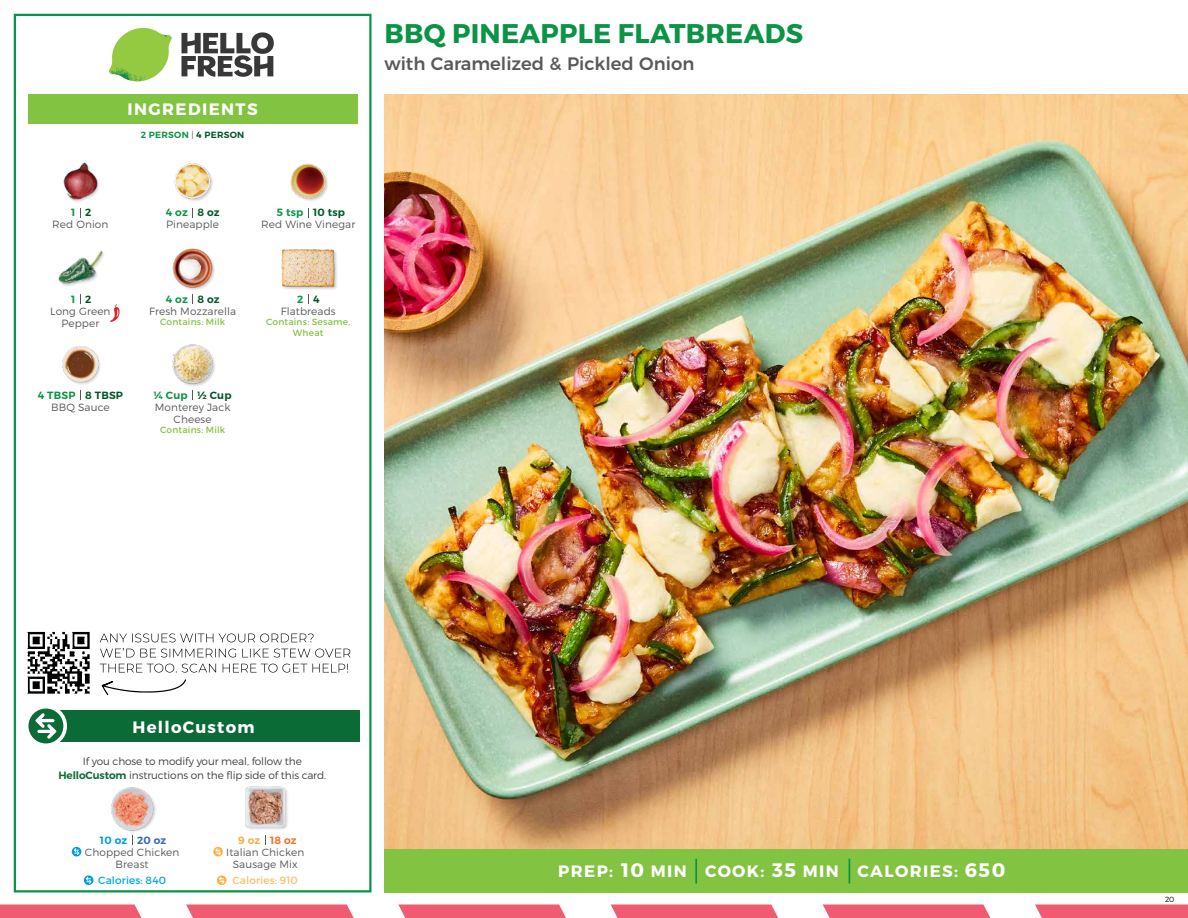
<style>
.page{position:relative;width:1188px;height:918px;background:#fff}
.page>*{position:absolute;margin:0;border:0;box-sizing:border-box;transform-origin:0 0}
.t1{font:700 27px "Montserrat";letter-spacing:.01em;color:#0b9446}
.t2{font:500 18px "Montserrat";color:#58595b}
.t3{font:700 16.5px "Montserrat";letter-spacing:.085em;color:#fff}
.t4{font:300 10.5px/12px "Montserrat";letter-spacing:.01em;color:#58595b;text-align:center}
.t5{font:300 10.5px/13.5px "Montserrat";letter-spacing:-.01em;color:#414042;text-align:center}
.t6{font:600 10.5px "Montserrat";letter-spacing:.02em;color:#00562c}
.t7{font:600 10.5px "Montserrat";letter-spacing:.02em;color:#0b9446}
.t8{font:10.5px "Montserrat";letter-spacing:.01em;color:#00a8e3}
.t9{font:10.5px "Montserrat";letter-spacing:.01em;color:#fabe6b}
.t10{font:600 10.5px "Montserrat";letter-spacing:.02em;color:#009bdf}
.t11{font:600 10.5px "Montserrat";color:#f37121}
.t12{font:9px/10.5px "Montserrat";letter-spacing:.025em;color:#82c341;text-align:center}
.t13{font:600 9px "Montserrat";letter-spacing:.03em;color:#0b9446}
.t14{font:300 7.5px "Montserrat";color:#000}
.s1{font-weight:300;color:#58595b}
.s2{color:#00562c}
.s3{font-weight:600;color:#0b6b37}
.s4{color:#3069b3}
.s5{color:#f8af45}
.s6{font-size:19.5px}
</style>
<div class="page">
<svg style="left:0;top:904px;width:141px;height:14px;background:#f06478"></svg>
<svg style="left:186px;top:904px;width:168px;height:14px;background:#f1677b"></svg>
<svg style="left:398px;top:904px;width:168px;height:14px;background:#f1677b"></svg>
<svg style="left:611px;top:904px;width:167px;height:14px;background:#f1667b"></svg>
<svg style="left:823px;top:904px;width:167px;height:14px;background:#f1667b"></svg>
<svg style="left:1035px;top:904px;width:153px;height:14px;background:#f06479"></svg>
<div style="left:384px;top:849px;width:804px;height:43px;background:#82c341"></div>
<svg style="left:181px;top:32px;width:93px;height:45px"></svg>
<svg style="left:114px;top:28px;width:55px;height:36px"></svg>
<img style="left:143px;top:28px;width:29px;height:24px">
<img style="left:112px;top:48px;width:54px;height:10px">
<img style="left:109px;top:52px;width:55px;height:30px">
<img style="left:142px;top:58px;width:24px;height:23px">
<div style="left:28px;top:94px;width:330px;height:30px;background:#82c341"></div>
<div style="left:14px;top:14px;width:358px;height:878px;border:2px solid #0b9446"></div>
<img style="left:384px;top:94px;width:804px;height:755px">
<img style="left:172px;top:248px;width:43px;height:42px">
<img style="left:281px;top:249px;width:56px;height:41px">
<img style="left:174px;top:163px;width:39px;height:38px">
<img style="left:290px;top:163px;width:38px;height:38px">
<img style="left:58px;top:250px;width:46px;height:36px">
<img style="left:63px;top:162px;width:36px;height:40px">
<img style="left:172px;top:344px;width:43px;height:42px">
<img style="left:62px;top:346px;width:39px;height:39px">
<svg style="left:110px;top:304px;width:10px;height:18px"></svg>
<div style="left:33px;top:710px;width:327px;height:32px;background:#0b6b37"></div>
<svg style="left:25px;top:705px;width:42px;height:42px"></svg>
<div style="left:28px;top:709px;width:35px;height:34px;background:#0a6b37;border-radius:50%"></div>
<svg style="left:35px;top:713px;width:22px;height:26px"></svg>
<div style="left:111px;top:788px;width:46px;height:46px;background:#000;opacity:.2"></div>
<img style="left:111px;top:787px;width:46px;height:43px">
<svg style="left:72px;top:847px;width:9px;height:9px"></svg>
<svg style="left:74px;top:848px;width:6px;height:7px"></svg>
<svg style="left:84px;top:875px;width:9px;height:10px"></svg>
<svg style="left:86px;top:877px;width:6px;height:7px"></svg>
<img style="left:245px;top:787px;width:43px;height:43px">
<hr style="left:695px;top:859px;width:2px;height:25px;background:#0b9446">
<svg style="left:849px;top:859px;width:1px;height:25px"></svg>
<img style="left:27px;top:631px;width:63px;height:63px">
<svg style="left:102px;top:679px;width:84px;height:17px"></svg>
<svg style="left:100px;top:664px;width:248px;height:9px"></svg>
<svg style="left:100px;top:648px;width:250px;height:9px"></svg>
<svg style="left:100px;top:634px;width:214px;height:8px"></svg>
<svg style="left:213px;top:847px;width:10px;height:9px"></svg>
<svg style="left:215px;top:848px;width:6px;height:7px"></svg>
<svg style="left:217px;top:875px;width:10px;height:10px"></svg>
<svg style="left:219px;top:877px;width:6px;height:7px"></svg>
<h3 class="t3" style="left:128px;top:99px;width:132px">INGREDIENTS</h3>
<p class="t13" style="left:141px;top:129px;width:105px">2 PERSON <span class="s1">|</span> <span class="s2">4 PERSON</span></p>
<p class="t7" style="left:71px;top:206px;width:6px">1</p>
<p class="t6" style="left:85px;top:206px;width:8px">2</p>
<p class="t6" style="left:198px;top:206px;width:24px">8 oz</p>
<p class="t6" style="left:313px;top:206px;width:34px">10 tsp</p>
<p class="t7" style="left:166px;top:206px;width:24px">4 oz</p>
<p class="t7" style="left:277px;top:206px;width:28px">5 tsp</p>
<p class="t4" style="left:52px;top:218px;width:58px">Red Onion</p>
<p class="t4" style="left:166px;top:218px;width:55px">Pineapple</p>
<p class="t4" style="left:261px;top:218px;width:96px">Red Wine Vinegar</p>
<p class="t7" style="left:71px;top:292px;width:6px">1</p>
<p class="t6" style="left:85px;top:292px;width:8px">2</p>
<p class="t6" style="left:198px;top:292px;width:24px">8 oz</p>
<p class="t6" style="left:313px;top:292px;width:8px">4</p>
<p class="t7" style="left:166px;top:292px;width:24px">4 oz</p>
<p class="t7" style="left:297px;top:292px;width:8px">2</p>
<p class="t4" style="left:50px;top:305px;width:62px">Long Green<br>Pepper</p>
<p class="t4" style="left:149px;top:305px;width:89px">Fresh Mozzarella</p>
<p class="t12" style="left:160px;top:317px;width:67px">Contains: Milk</p>
<p class="t4" style="left:281px;top:305px;width:57px">Flatbreads</p>
<p class="t12" style="left:266px;top:317px;width:86px">Contains: Sesame,<br>Wheat</p>
<p class="t7" style="left:38px;top:388px;width:39px">4 TBSP</p>
<p class="t6" style="left:85px;top:388px;width:39px">8 TBSP</p>
<p class="t7" style="left:154px;top:388px;width:35px">¼ Cup</p>
<p class="t6" style="left:198px;top:388px;width:36px">½ Cup</p>
<p class="t4" style="left:51px;top:401px;width:60px">BBQ Sauce</p>
<p class="t4" style="left:155px;top:401px;width:77px">Monterey Jack<br>Cheese</p>
<p class="t12" style="left:160px;top:425px;width:67px">Contains: Milk</p>
<h1 class="t1" style="left:385px;top:17px;width:420px">BBQ PINEAPPLE FLATBREADS</h1>
<h2 class="t2" style="left:384px;top:49px;width:311px">with Caramelized &amp; Pickled Onion</h2>
<h3 class="t3" style="left:133px;top:717px;width:123px">HelloCustom</h3>
<p class="t5" style="left:58px;top:755px;width:269px">If you chose to modify your meal, follow the<br><span class="s3">HelloCustom</span> instructions on the flip side of this card.</p>
<p class="t10" style="left:100px;top:834px;width:68px">10 oz <span class="s4">20 oz</span></p>
<p class="t4" style="left:85px;top:846px;width:96px">Chopped Chicken<br>Breast</p>
<p class="t8" style="left:98px;top:874px;width:69px">Calories: 840</p>
<p class="t11" style="left:238px;top:834px;width:60px"><span class="s5">9 oz</span> 18 oz</p>
<p class="t4" style="left:226px;top:846px;width:80px">Italian Chicken<br>Sausage Mix</p>
<p class="t9" style="left:233px;top:874px;width:67px">Calories: 910</p>
<h3 class="t3" style="left:558px;top:861px;width:449px">PREP: <span class="s6">10</span> MIN COOK: <span class="s6">35</span> MIN CALORIES: <span class="s6">650</span></h3>
<p class="t14" style="left:1165px;top:895px;width:11px">20</p>
</div>
